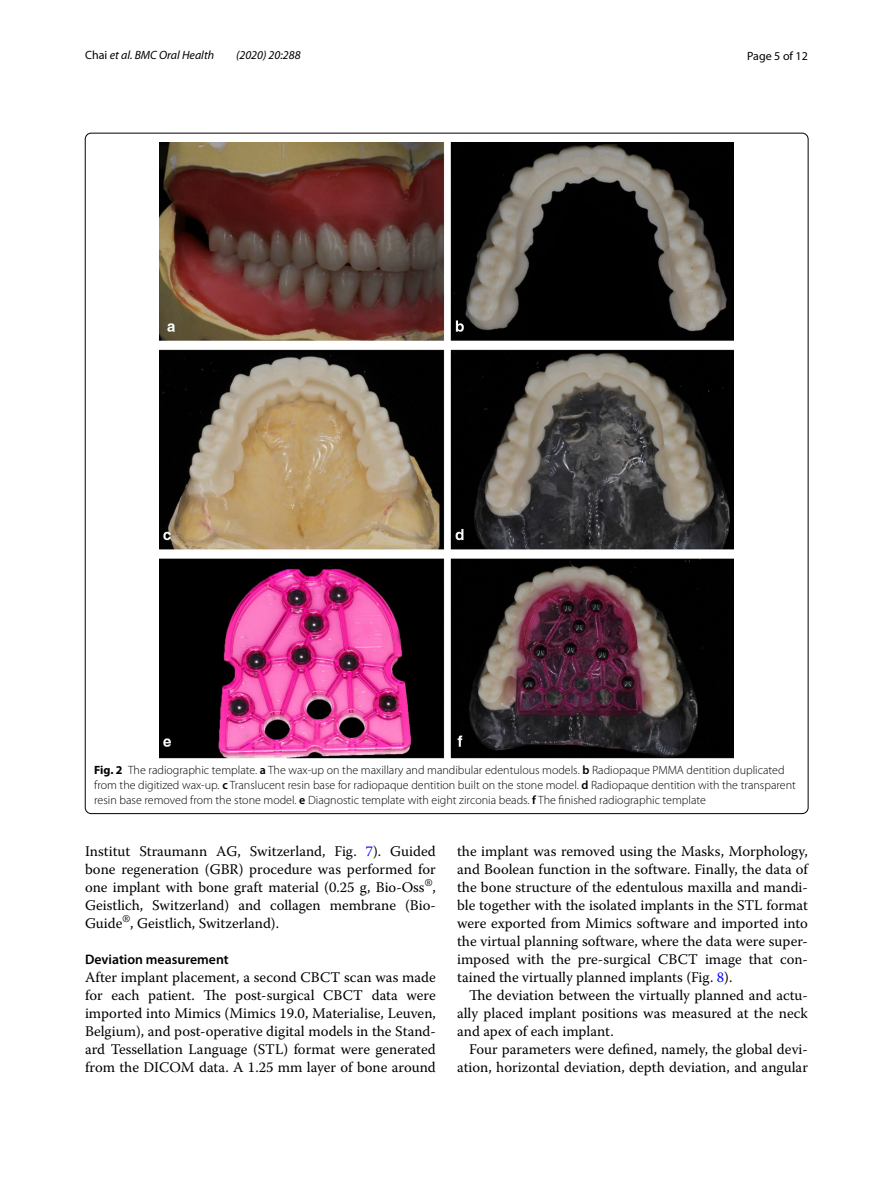
<style>
.page{position:relative;width:893px;height:1187px;background:#fff}
.page>*{position:absolute;margin:0;border:0;box-sizing:border-box;transform-origin:0 0}
.t1{font:14.7px/18px "Warnock Pro";color:#000;text-align:justify}
.t2{font:600 13.8px "Myriad Pro";color:#000}
.t3{font:300 12px/15px "Myriad Pro";color:#000}
.t4{font:italic 12px "Myriad Pro";color:#000}
.t5{font:12px "Myriad Pro";color:#000}
.s1{font-style:normal}
.s2{font-weight:700}
.s3{font-weight:600}
.s4{color:#00f}
</style>
<div class="page">
<img style="left:160px;top:142px;width:574px;height:616px">
<p class="t4" style="left:85px;top:48px;width:131px"><span class="s1">Chai</span> et al. BMC Oral Health</p>
<p class="t4" style="left:236px;top:48px;width:66px">(2020) 20:288</p>
<p class="t5" style="left:747px;top:48px;width:62px">Page 5 of 12</p>
<p class="t3" style="left:94px;top:762px;width:703px"><span class="s2">Fig. 2</span> The radiographic template. <span class="s3">a</span> The wax-up on the maxillary and mandibular edentulous models. <span class="s3">b</span> Radiopaque PMMA dentition duplicated from the digitized wax-up. <span class="s3">c</span> Translucent resin base for radiopaque dentition built on the stone model. <span class="s3">d</span> Radiopaque dentition with the transparent resin base removed from the stone model. <span class="s3">e</span> Diagnostic template with eight zirconia beads. <span class="s3">f</span> The finished radiographic template</p>
<p class="t1" style="left:85px;top:841px;width:352px">Institut Straumann AG, Switzerland, Fig. <span class="s4">7</span>). Guided bone regeneration (GBR) procedure was performed for one implant with bone graft material (0.25 g, Bio-Oss<sup>®</sup>, Geistlich, Switzerland) and collagen membrane (Bio-Guide<sup>®</sup>, Geistlich, Switzerland).</p>
<p class="t2" style="left:85px;top:950px;width:145px">Deviation measurement</p>
<p class="t1" style="left:85px;top:967px;width:352px">After implant placement, a second CBCT scan was made for each patient. The post-surgical CBCT data were imported into Mimics (Mimics 19.0, Materialise, Leuven, Belgium), and post-operative digital models in the Stand&shy;ard Tessellation Language (STL) format were generated from the DICOM data. A 1.25 mm layer of bone around</p>
<p class="t1" style="left:457px;top:841px;width:352px">the implant was removed using the Masks, Morphology, and Boolean function in the software. Finally, the data of the bone structure of the edentulous maxilla and mandi&shy;ble together with the isolated implants in the STL format were exported from Mimics software and imported into the virtual planning software, where the data were super&shy;imposed with the pre-surgical CBCT image that con&shy;tained the virtually planned implants (Fig. <span class="s4">8</span>).</p>
<p class="t1" style="left:457px;top:985px;width:352px;text-indent:12px">The deviation between the virtually planned and actu&shy;ally placed implant positions was measured at the neck and apex of each implant.</p>
<p class="t1" style="left:457px;top:1039px;width:352px;text-align:right">Four parameters were defined, namely, the global devi&shy;ation, horizontal deviation, depth deviation, and angular</p>
</div>
